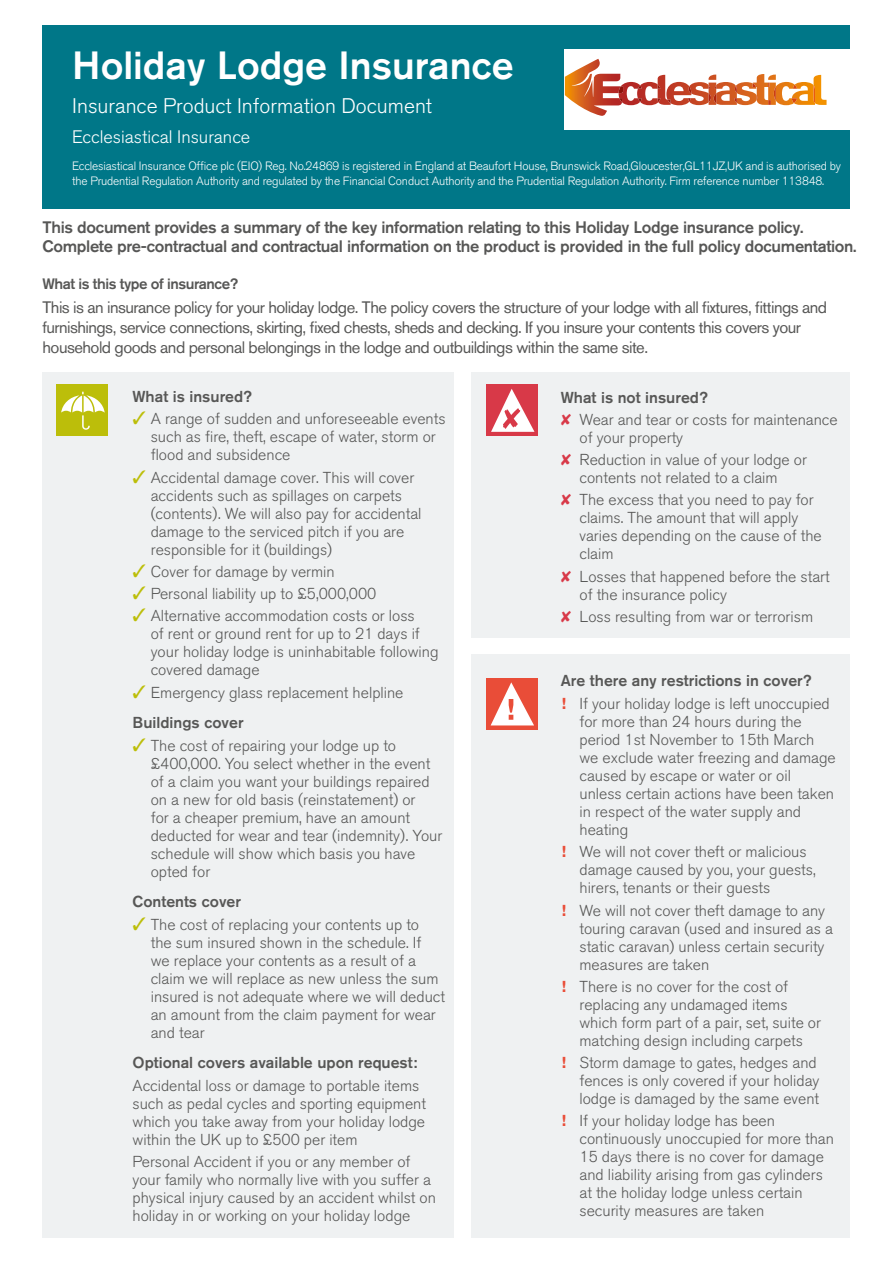
<style>
.page{position:relative;width:893px;height:1263px;background:#fff}
.page>*{position:absolute;margin:0;border:0;box-sizing:border-box;transform-origin:0 0}
.t1{font:500 39px "Akzidenz Grotesk BQ";color:#fff}
.t2{font:300 21px "Akzidenz Grotesk BQ";color:#fff}
.t3{font:300 18px "Akzidenz Grotesk BQ";color:#fff}
.t4{font:16.5px/19.8px "Akzidenz Grotesk BQ";letter-spacing:-.03em;color:#575756}
.t5{font:500 16.5px/19.8px "Akzidenz Grotesk BQ";letter-spacing:-.02em;color:#575756}
.t6{font:300 15.75px/18px "Akzidenz Grotesk BQ";color:#575756}
.t7{font:500 15.75px "Akzidenz Grotesk BQ";color:#575756}
.t8{font:500 15px "Akzidenz Grotesk BQ";letter-spacing:-.03em;color:#575756}
.t9{font:300 12px/14.4px "Akzidenz Grotesk BQ";letter-spacing:-.015em;color:#fff}
.s1{color:#bcbe0a}
.s2{font-weight:500}
.s3{font-weight:700;color:#e94d38}
</style>
<div class="page">
<div style="left:43px;top:372px;width:411px;height:865px;background:#eff1f2"></div>
<div style="left:471px;top:372px;width:379px;height:266px;background:#eff1f2"></div>
<div style="left:57px;top:384px;width:51px;height:51px;background:#bcbe0a"></div>
<div style="left:471px;top:654px;width:379px;height:583px;background:#eff1f2"></div>
<div style="left:486px;top:384px;width:51px;height:51px;background:#d83948"></div>
<div style="left:486px;top:678px;width:51px;height:51px;background:#e94d38"></div>
<svg style="left:491px;top:389px;width:43px;height:43px"></svg>
<svg style="left:491px;top:682px;width:43px;height:43px"></svg>
<svg style="left:61px;top:392px;width:44px;height:38px"></svg>
<div style="left:43px;top:26px;width:807px;height:183px;background:#078"></div>
<div style="left:564px;top:49px;width:286px;height:81px;background:#fff"></div>
<svg style="left:565px;top:59px;width:261px;height:57px"></svg>
<h1 class="t1" style="left:72px;top:42px;width:443px">Holiday Lodge Insurance</h1>
<h2 class="t2" style="left:72px;top:94px;width:361px">Insurance Product Information Document</h2>
<p class="t3" style="left:72px;top:127px;width:180px">Ecclesiastical Insurance</p>
<p class="t9" style="left:72px;top:159px;width:770px">Ecclesiastical Insurance Office plc (EIO) Reg. No.24869 is registered in England at Beaufort House, Brunswick Road,Gloucester,GL11JZ,UK and is authorised by the Prudential Regulation Authority and regulated by the Financial Conduct Authority and the Prudential Regulation Authority. Firm reference number 113848.</p>
<p class="t5" style="left:43px;top:217px;width:816px">This document provides a summary of the key information relating to this Holiday Lodge insurance policy.<br>Complete pre-contractual and contractual information on the product is provided in the full policy documentation.</p>
<p class="t8" style="left:43px;top:275px;width:197px">What is this type of insurance?</p>
<p class="t4" style="left:43px;top:298px;width:786px">This is an insurance policy for your holiday lodge. The policy covers the structure of your lodge with all fixtures, fittings and furnishings, service connections, skirting, fixed chests, sheds and decking. If you insure your contents this covers your household goods and personal belongings in the lodge and outbuildings within the same site.</p>
<p class="t7" style="left:133px;top:387px;width:121px">What is insured?</p>
<p class="t6" style="left:151px;top:410px;width:296px;text-indent:-18px"><span class="s1">✓</span> A range of sudden and unforeseeable events such as fire, theft, escape of water, storm or flood and subsidence</p>
<p class="t6" style="left:151px;top:468px;width:272px;text-indent:-18px"><span class="s1">✓</span> Accidental damage cover. This will cover accidents such as spillages on carpets (contents). We will also pay for accidental damage to the serviced pitch if you are responsible for it (buildings)</p>
<p class="t6" style="left:133px;top:563px;width:204px"><span class="s1">✓</span> Cover for damage by vermin</p>
<p class="t6" style="left:133px;top:585px;width:245px"><span class="s1">✓</span> Personal liability up to £5,000,000</p>
<p class="t6" style="left:151px;top:607px;width:289px;text-indent:-18px"><span class="s1">✓</span> Alternative accommodation costs or loss<br>of rent or ground rent for up to 21 days if your holiday lodge is uninhabitable following covered damage</p>
<p class="t6" style="left:133px;top:677px;width:272px;line-height:30.8px"><span class="s1">✓</span> Emergency glass replacement helpline<br><span class="s2">Buildings cover</span></p>
<p class="t6" style="left:151px;top:736px;width:293px;text-indent:-18px"><span class="s1">✓</span> The cost of repairing your lodge up to £400,000. You select whether in the event of a claim you want your buildings repaired on a new for old basis (reinstatement) or<br>for a cheaper premium, have an amount deducted for wear and tear (indemnity). Your schedule will show which basis you have opted for</p>
<p class="t7" style="left:133px;top:892px;width:110px">Contents cover</p>
<p class="t6" style="left:151px;top:915px;width:296px;text-indent:-18px"><span class="s1">✓</span> The cost of replacing your contents up to<br>the sum insured shown in the schedule. If<br>we replace your contents as a result of a claim we will replace as new unless the sum insured is not adequate where we will deduct an amount from the claim payment for wear and tear</p>
<p class="t7" style="left:133px;top:1053px;width:286px">Optional covers available upon request:</p>
<p class="t6" style="left:133px;top:1076px;width:295px">Accidental loss or damage to portable items such as pedal cycles and sporting equipment which you take away from your holiday lodge within the UK up to £500 per item</p>
<p class="t6" style="left:133px;top:1153px;width:305px">Personal Accident if you or any member of your family who normally live with you suffer a physical injury caused by an accident whilst on holiday in or working on your holiday lodge</p>
<p class="t7" style="left:561px;top:387px;width:149px">What is not insured?</p>
<p class="t6" style="left:579px;top:411px;width:260px">Wear and tear or costs for maintenance of your property</p>
<p class="t6" style="left:579px;top:451px;width:229px">Reduction in value of your lodge or contents not related to a claim</p>
<p class="t6" style="left:579px;top:491px;width:244px">The excess that you need to pay for claims. The amount that will apply varies depending on the cause of the claim</p>
<p class="t6" style="left:579px;top:567px;width:252px">Losses that happened before the start of the insurance policy</p>
<p class="t6" style="left:579px;top:608px;width:235px">Loss resulting from war or terrorism</p>
<p class="t6" style="left:561px;top:669px;width:271px;line-height:23.1px"><span class="s2">Are there any restrictions in cover?<br></span><span class="s3">!</span> If your holiday lodge is left unoccupied</p>
<p class="t6" style="left:579px;top:713px;width:258px">for more than 24 hours during the period 1st November to 15th March we exclude water freezing and damage caused by escape or water or oil unless certain actions have been taken in respect of the water supply and heating</p>
<p class="t6" style="left:579px;top:843px;width:238px;text-indent:-18px"><span class="s3">!</span> We will not cover theft or malicious damage caused by you, your guests, hirers, tenants or their guests</p>
<p class="t6" style="left:579px;top:901px;width:255px;text-indent:-18px"><span class="s3">!</span> We will not cover theft damage to any touring caravan (used and insured as a static caravan) unless certain security measures are taken</p>
<p class="t6" style="left:579px;top:978px;width:243px;text-indent:-18px"><span class="s3">!</span> There is no cover for the cost of replacing any undamaged items which form part of a pair, set, suite or matching design including carpets</p>
<p class="t6" style="left:579px;top:1054px;width:241px;text-indent:-18px"><span class="s3">!</span> Storm damage to gates, hedges and fences is only covered if your holiday lodge is damaged by the same event</p>
<p class="t6" style="left:579px;top:1112px;width:256px;text-indent:-18px"><span class="s3">!</span> If your holiday lodge has been continuously unoccupied for more than 15 days there is no cover for damage and liability arising from gas cylinders at the holiday lodge unless certain security measures are taken</p>
</div>
